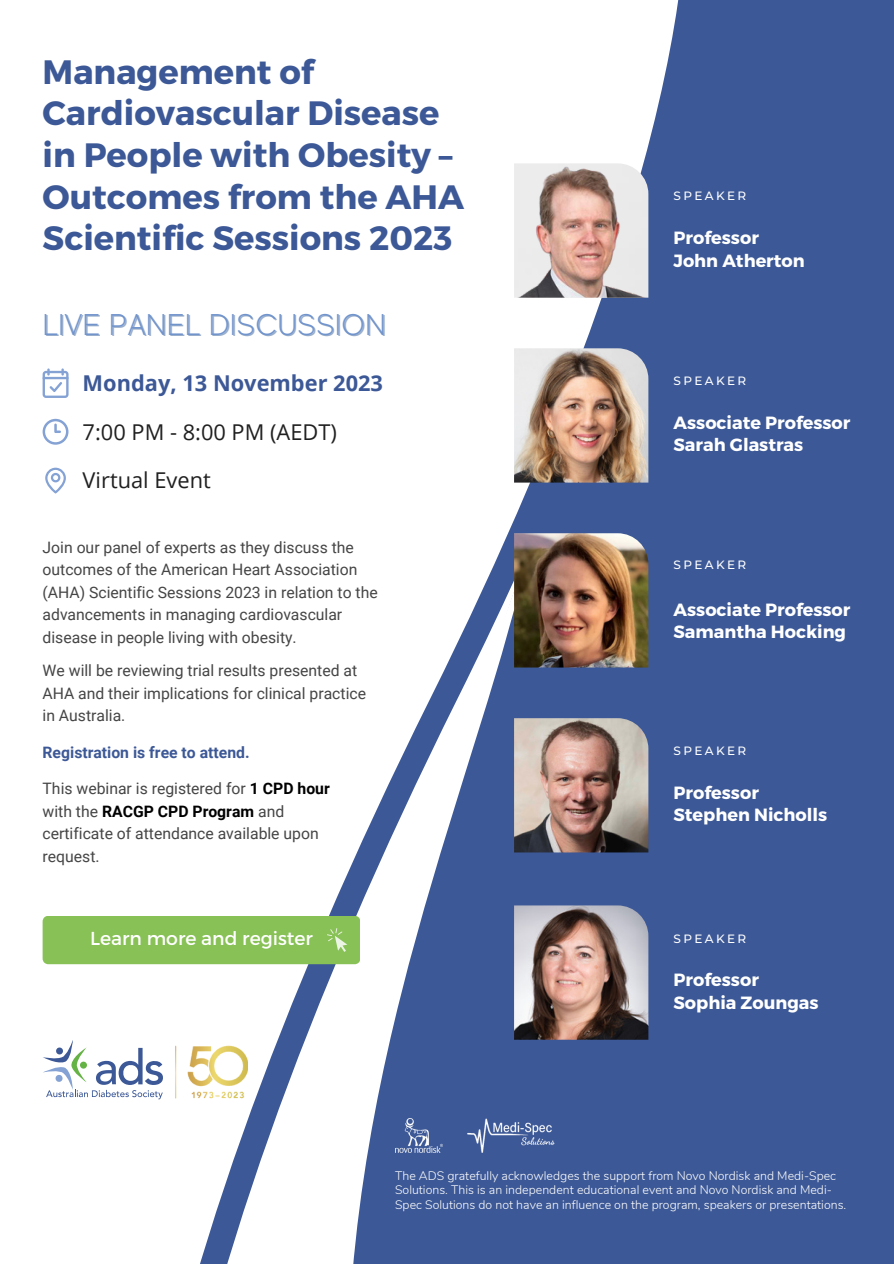
<style>
.page{position:relative;width:894px;height:1264px;background:#fff}
.page>*{position:absolute;margin:0;border:0;box-sizing:border-box;transform-origin:0 0}
.t1{font:700 33.75px/41.7px "Montserrat";color:#3c5896}
.t2{font:300 29.85px "MADE Evolve Sans";color:#7194cd}
.t3{font:21.75px "Open Sans";color:#202020}
.t4{font:700 21.75px "Open Sans";color:#3c5896}
.t5{font:18.75px "Montserrat";color:#fff}
.t6{font:700 17.7px "Montserrat";color:#fff}
.t7{font:15.75px/22.5px "Roboto";color:#454545}
.t8{font:700 15.75px "Roboto";color:#3c5896}
.t9{font:300 12.3px/14.4px "Nunito";color:#fff}
.t10{font:500 12px "Montserrat";letter-spacing:.2em;color:#fff}
.s1{font-weight:700;color:#000}
</style>
<div class="page">
<div style="left:0;top:0;width:893px;height:1263px;background:#3c5896"></div>
<svg style="left:473px;top:0;width:206px;height:1040px;fill:#fff"></svg>
<div style="left:0;top:0;width:473px;height:1263px;background:#fff"></div>
<svg style="left:282px;top:548px;width:319px;height:715px"></svg>
<svg style="left:43px;top:368px;width:25px;height:30px"></svg>
<svg style="left:43px;top:419px;width:25px;height:25px"></svg>
<svg style="left:45px;top:467px;width:20px;height:26px"></svg>
<img style="left:173px;top:1039px;width:75px;height:60px">
<svg style="left:43px;top:1039px;width:120px;height:60px;background:#d6dee7"></svg>
<div style="left:43px;top:915px;width:317px;height:49px;background:#88c156"></div>
<img style="left:514px;top:163px;width:134px;height:135px">
<img style="left:514px;top:348px;width:134px;height:134px">
<img style="left:514px;top:533px;width:134px;height:134px">
<img style="left:514px;top:718px;width:134px;height:134px">
<img style="left:514px;top:905px;width:134px;height:134px">
<img style="left:395px;top:1118px;width:47px;height:34px">
<img style="left:467px;top:1118px;width:87px;height:34px">
<p class="t1" style="left:43px;top:49px;width:423px">Management of<br>Cardiovascular Disease in People with Obesity –<br>Outcomes from the AHA<br>Scientific Sessions 2023</p>
<p class="t2" style="left:43px;top:308px;width:345px">LIVE PANEL DISCUSSION</p>
<p class="t4" style="left:83px;top:368px;width:302px">Monday, 13 November 2023</p>
<p class="t3" style="left:83px;top:416px;width:256px">7:00 PM - 8:00 PM (AEDT)</p>
<p class="t3" style="left:83px;top:465px;width:130px">Virtual Event</p>
<p class="t7" style="left:43px;top:536px;width:336px">Join our panel of experts as they discuss the outcomes of the American Heart Association (AHA) Scientific Sessions 2023 in relation to the advancements in managing cardiovascular disease in people living with obesity.</p>
<p class="t7" style="left:43px;top:659px;width:316px">We will be reviewing trial results presented at</p>
<p class="t7" style="left:43px;top:682px;width:325px">AHA and their implications for clinical practice in Australia.</p>
<p class="t8" style="left:43px;top:743px;width:208px">Registration is free to attend.</p>
<p class="t7" style="left:43px;top:777px;width:288px">This webinar is registered for <span class="s1">1 CPD hour </span>with the <span class="s1">RACGP CPD Program</span> and certificate of attendance available upon request.</p>
<p class="t5" style="left:90px;top:926px;width:224px">Learn more and register</p>
<p class="t10" style="left:673px;top:189px;width:74px">SPEAKER</p>
<p class="t6" style="left:673px;top:226px;width:87px">Professor</p>
<p class="t6" style="left:673px;top:249px;width:133px">John Atherton</p>
<p class="t10" style="left:673px;top:374px;width:74px">SPEAKER</p>
<p class="t6" style="left:673px;top:411px;width:178px">Associate Professor</p>
<p class="t6" style="left:673px;top:433px;width:131px">Sarah Glastras</p>
<p class="t10" style="left:673px;top:557px;width:74px">SPEAKER</p>
<p class="t6" style="left:673px;top:597px;width:178px">Associate Professor</p>
<p class="t6" style="left:673px;top:620px;width:174px">Samantha Hocking</p>
<p class="t10" style="left:673px;top:743px;width:74px">SPEAKER</p>
<p class="t6" style="left:673px;top:781px;width:87px">Professor</p>
<p class="t6" style="left:673px;top:803px;width:155px">Stephen Nicholls</p>
<p class="t10" style="left:673px;top:930px;width:74px">SPEAKER</p>
<p class="t6" style="left:673px;top:968px;width:87px">Professor</p>
<p class="t6" style="left:673px;top:990px;width:146px">Sophia Zoungas</p>
<p class="t9" style="left:395px;top:1168px;width:452px">The ADS gratefully acknowledges the support from Novo Nordisk and Medi-Spec<br>Solutions. This is an independent educational event and Novo Nordisk and Medi-<br>Spec Solutions do not have an influence on the program, speakers or presentations.</p>
</div>
